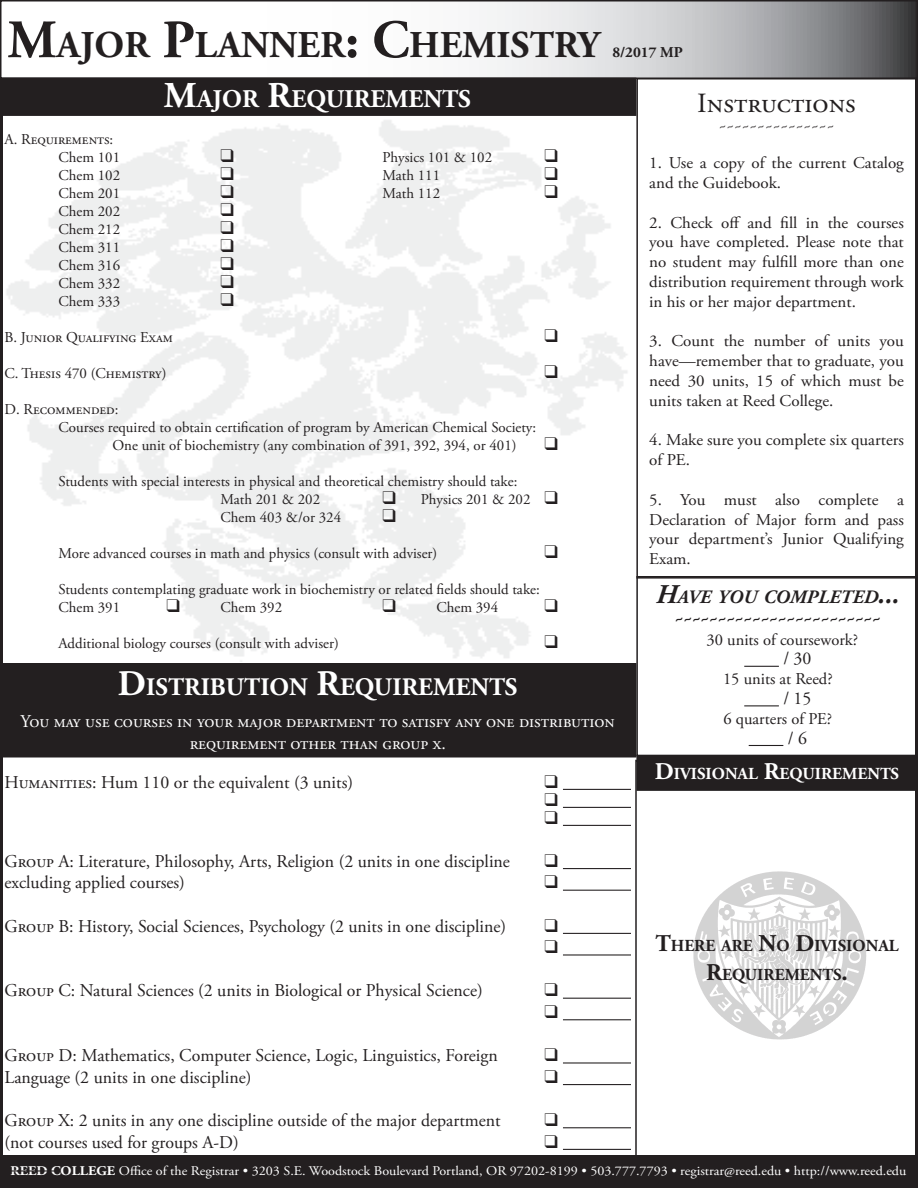
<style>
.page{position:relative;width:918px;height:1188px;background:#fff}
.page>*{position:absolute;margin:0;border:0;box-sizing:border-box;transform-origin:0 0}
.t1{font:700 37.8px "Adobe Garamond Pro";color:#231f20}
.t2{font:27.75px "Adobe Garamond Pro";color:#231f20}
.t3{font:700 25.5px "Adobe Garamond Pro";color:#fff}
.t4{font:700 25.2px "Adobe Garamond Pro";color:#fff}
.t5{font:italic 700 18.9px "Adobe Garamond Pro";color:#231f20}
.t6{font:18px "Adobe Garamond Pro";color:#231f20}
.t7{font:18px "Adobe Garamond Pro";color:#fff}
.t8{font:18px/18px "Zapf Dingbats ITC";color:#231f20;text-align:justify}
.t9{font:700 16.8px/28.8px "Adobe Garamond Pro";color:#231f20;text-align:center}
.t10{font:700 16.8px "Adobe Garamond Pro";color:#fff}
.t11{font:16.5px/19.8px "Adobe Garamond Pro";letter-spacing:-.005em;color:#231f20;text-align:justify}
.t12{font:italic 700 16.5px "Adobe Garamond Pro";color:#231f20}
.t13{font:15px/18px "Adobe Garamond Pro";color:#231f20}
.t14{font:700 15px "Adobe Garamond Pro";color:#231f20}
.t15{font:13.35px "Adobe Garamond Pro";color:#fff;scale:1.06 1}
.s1{font-size:54px}
.s2{font-size:36.3px}
.s3{font-size:36px}
.s4{font-size:27px}
.s5{font-size:24px}
.s6{font-weight:700}
</style>
<div class="page">
<img style="left:2px;top:118px;width:625px;height:544px">
<svg style="left:487px;top:3px;width:428px;height:73px;background:#b6b7b9"></svg>
<div style="left:0;top:0;width:918px;height:79px;border:2px solid #231f20"></div>
<div style="left:1px;top:1156px;width:916px;height:31px;background:#231f20"></div>
<div style="left:0;top:1155px;width:918px;height:33px;border:2px solid #231f20"></div>
<div style="left:1px;top:664px;width:635px;height:93px;background:#231f20"></div>
<div style="left:0;top:663px;width:636px;height:95px;border:2px solid #231f20"></div>
<hr style="left:563px;top:789px;width:68px;height:1px;background:#231f20">
<hr style="left:563px;top:807px;width:68px;height:1px;background:#231f20">
<hr style="left:563px;top:825px;width:68px;height:1px;background:#231f20">
<hr style="left:563px;top:868px;width:68px;height:1px;background:#231f20">
<hr style="left:563px;top:890px;width:68px;height:1px;background:#231f20">
<hr style="left:563px;top:933px;width:68px;height:1px;background:#231f20">
<hr style="left:563px;top:954px;width:68px;height:2px;background:#231f20">
<hr style="left:563px;top:998px;width:68px;height:1px;background:#231f20">
<hr style="left:563px;top:1019px;width:68px;height:1px;background:#231f20">
<hr style="left:563px;top:1062px;width:68px;height:2px;background:#231f20">
<hr style="left:563px;top:1084px;width:68px;height:1px;background:#231f20">
<hr style="left:563px;top:1127px;width:68px;height:1px;background:#231f20">
<hr style="left:563px;top:1149px;width:68px;height:1px;background:#231f20">
<div style="left:636px;top:78px;width:282px;height:501px;border:2px solid #231f20"></div>
<div style="left:2px;top:78px;width:634px;height:37px;background:#231f20"></div>
<div style="left:1px;top:78px;width:635px;height:38px;border:2px solid #231f20"></div>
<div style="left:636px;top:576px;width:282px;height:180px;border:2px solid #231f20"></div>
<hr style="left:744px;top:666px;width:35px;height:1px;background:#231f20">
<hr style="left:744px;top:705px;width:35px;height:1px;background:#231f20">
<hr style="left:749px;top:745px;width:34px;height:1px;background:#231f20">
<div style="left:637px;top:756px;width:280px;height:34px;background:#231f20"></div>
<div style="left:636px;top:755px;width:282px;height:36px;border:2px solid #231f20"></div>
<div style="left:635px;top:760px;width:283px;height:398px;border:2px solid #231f20"></div>
<img style="left:693px;top:871px;width:174px;height:169px">
<svg style="left:221px;top:150px;width:12px;height:12px"></svg>
<svg style="left:545px;top:150px;width:12px;height:12px"></svg>
<svg style="left:221px;top:168px;width:12px;height:12px"></svg>
<svg style="left:545px;top:168px;width:12px;height:12px"></svg>
<svg style="left:221px;top:186px;width:12px;height:12px"></svg>
<svg style="left:545px;top:186px;width:12px;height:12px"></svg>
<svg style="left:221px;top:204px;width:12px;height:12px"></svg>
<svg style="left:221px;top:222px;width:12px;height:12px"></svg>
<svg style="left:221px;top:240px;width:12px;height:12px"></svg>
<svg style="left:221px;top:258px;width:12px;height:12px"></svg>
<svg style="left:221px;top:276px;width:12px;height:12px"></svg>
<svg style="left:221px;top:294px;width:12px;height:12px"></svg>
<svg style="left:545px;top:330px;width:12px;height:12px"></svg>
<svg style="left:545px;top:366px;width:12px;height:12px"></svg>
<svg style="left:545px;top:438px;width:12px;height:12px"></svg>
<svg style="left:383px;top:510px;width:12px;height:12px"></svg>
<svg style="left:545px;top:546px;width:12px;height:12px"></svg>
<svg style="left:545px;top:600px;width:12px;height:12px"></svg>
<svg style="left:545px;top:636px;width:12px;height:12px"></svg>
<p class="t1" style="left:8px;top:23px;width:593px"><span class="s1">M</span>AJOR <span class="s1">P</span>LANNER<span class="s1">: C</span>HEMISTRY</p>
<p class="t14" style="left:612px;top:44px;width:72px">8/2017 MP</p>
<p class="t3" style="left:164px;top:84px;width:309px"><span class="s2">M</span>AJOR <span class="s2">R</span>EQUIREMENTS</p>
<p class="t13" style="left:5px;top:131px;width:110px">A. Requirements:</p>
<p class="t13" style="left:59px;top:149px;width:63px">Chem 101</p>
<p class="t13" style="left:383px;top:149px;width:111px">Physics 101 &amp; 102</p>
<p class="t13" style="left:59px;top:167px;width:63px">Chem 102</p>
<p class="t13" style="left:383px;top:167px;width:59px">Math 111</p>
<p class="t13" style="left:59px;top:185px;width:63px">Chem 201</p>
<p class="t13" style="left:383px;top:185px;width:59px">Math 112</p>
<p class="t13" style="left:59px;top:203px;width:63px">Chem 202</p>
<p class="t13" style="left:59px;top:221px;width:63px">Chem 212</p>
<p class="t13" style="left:59px;top:239px;width:63px">Chem 311</p>
<p class="t13" style="left:59px;top:257px;width:63px">Chem 316</p>
<p class="t13" style="left:59px;top:275px;width:63px">Chem 332</p>
<p class="t13" style="left:59px;top:293px;width:63px">Chem 333</p>
<p class="t13" style="left:5px;top:329px;width:170px">B. Junior Qualifying Exam</p>
<p class="t13" style="left:5px;top:365px;width:164px">C. Thesis 470 (Chemistry)</p>
<p class="t13" style="left:5px;top:401px;width:115px">D. Recommended:</p>
<p class="t13" style="left:113px;top:419px;width:425px;text-indent:-54px">Courses required to obtain certification of program by American Chemical Society:<br>One unit of biochemistry (any combination of 391, 392, 394, or 401)</p>
<p class="t13" style="left:59px;top:473px;width:460px">Students with special interests in physical and theoretical chemistry should take:</p>
<p class="t13" style="left:221px;top:491px;width:101px">Math 201 &amp; 202</p>
<p class="t13" style="left:383px;top:491px;width:177px">❑ Physics 201 &amp; 202 ❑</p>
<p class="t13" style="left:221px;top:509px;width:122px">Chem 403 &amp;/or 324</p>
<p class="t13" style="left:59px;top:545px;width:380px">More advanced courses in math and physics (consult with adviser)</p>
<p class="t13" style="left:59px;top:581px;width:483px">Students contemplating graduate work in biochemistry or related fields should take:</p>
<p class="t13" style="left:59px;top:599px;width:63px">Chem 391</p>
<p class="t13" style="left:167px;top:599px;width:117px">❑ Chem 392</p>
<p class="t13" style="left:382px;top:599px;width:117px">❑ Chem 394</p>
<p class="t13" style="left:59px;top:635px;width:282px">Additional biology courses (consult with adviser)</p>
<p class="t4" style="left:118px;top:672px;width:401px"><span class="s3">D</span>ISTRIBUTION <span class="s3">R</span>EQUIREMENTS</p>
<p class="t7" style="left:21px;top:711px;width:596px">You may use courses in your major department to satisfy any one distribution</p>
<p class="t7" style="left:190px;top:732px;width:258px">requirement other than group x.</p>
<p class="t6" style="left:4px;top:771px;width:350px">Humanities: Hum 110 or the equivalent (3 units)</p>
<p class="t8" style="left:544px;top:773px;width:15px">❑ ❑ ❑</p>
<p class="t6" style="left:4px;top:850px;width:507px">Group A: Literature, Philosophy, Arts, Religion (2 units in one discipline</p>
<p class="t6" style="left:4px;top:872px;width:182px">excluding applied courses)</p>
<p class="t6" style="left:4px;top:915px;width:503px">Group B: History, Social Sciences, Psychology (2 units in one discipline)</p>
<p class="t6" style="left:4px;top:980px;width:480px">Group C: Natural Sciences (2 units in Biological or Physical Science)</p>
<p class="t6" style="left:4px;top:1045px;width:495px">Group D: Mathematics, Computer Science, Logic, Linguistics, Foreign</p>
<p class="t6" style="left:4px;top:1066px;width:249px">Language (2 units in one discipline)</p>
<p class="t6" style="left:4px;top:1109px;width:498px">Group X: 2 units in any one discipline outside of the major department</p>
<p class="t6" style="left:4px;top:1131px;width:236px">(not courses used for groups A-D)</p>
<p class="t2" style="left:697px;top:87px;width:160px">Instructions</p>
<p class="t13" style="left:719px;top:117px;width:117px">~~~~~~~~~~~~~~~</p>
<p class="t11" style="left:649px;top:154px;width:256px">1. Use a copy of the current Catalog and the Guidebook.</p>
<p class="t11" style="left:649px;top:213px;width:256px">2. Check off and fill in the courses you have completed. Please note that no student may fulfill more than one distribution requirement through work in his or her major department.</p>
<p class="t11" style="left:649px;top:332px;width:256px">3. Count the number of units you have—remember that to graduate, you need 30 units, 15 of which must be units taken at Reed College.</p>
<p class="t11" style="left:649px;top:431px;width:256px">4. Make sure you complete six quarters of PE.</p>
<p class="t11" style="left:649px;top:490px;width:256px">5. You must also complete a Declaration of Major form and pass your department’s Junior Qualifying Exam.</p>
<p class="t5" style="left:656px;top:586px;width:245px"><span class="s4">H</span>AVE YOU COMPLETED<span class="s4">...</span></p>
<p class="t12" style="left:675px;top:608px;width:207px">~~~~~~~~~~~~~~~~~~~~~~~~</p>
<p class="t11" style="left:707px;top:630px;width:153px">30 units of coursework?</p>
<p class="t6" style="left:783px;top:648px;width:30px">/ 30</p>
<p class="t11" style="left:723px;top:670px;width:111px">15 units at Reed?</p>
<p class="t6" style="left:783px;top:688px;width:30px">/ 15</p>
<p class="t11" style="left:724px;top:709px;width:110px">6 quarters of PE?</p>
<p class="t6" style="left:788px;top:727px;width:21px">/ 6</p>
<p class="t10" style="left:655px;top:764px;width:246px"><span class="s5">D</span>IVISIONAL <span class="s5">R</span>EQUIREMENTS</p>
<p class="t9" style="left:655px;top:932px;width:245px"><span class="s5">T</span>HERE ARE <span class="s5">N</span>O <span class="s5">D</span>IVISIONAL<br><span class="s5">R</span>EQUIREMENTS<span class="s5">.</span></p>
<p class="t15" style="left:11px;top:1163px;width:847px"><span class="s6">REED COLLEGE</span> Office of the Registrar • 3203 S.E. Woodstock Boulevard Portland, OR 97202-8199 • 503.777.7793 • registrar@reed.edu • http://www.reed.edu</p>
</div>
